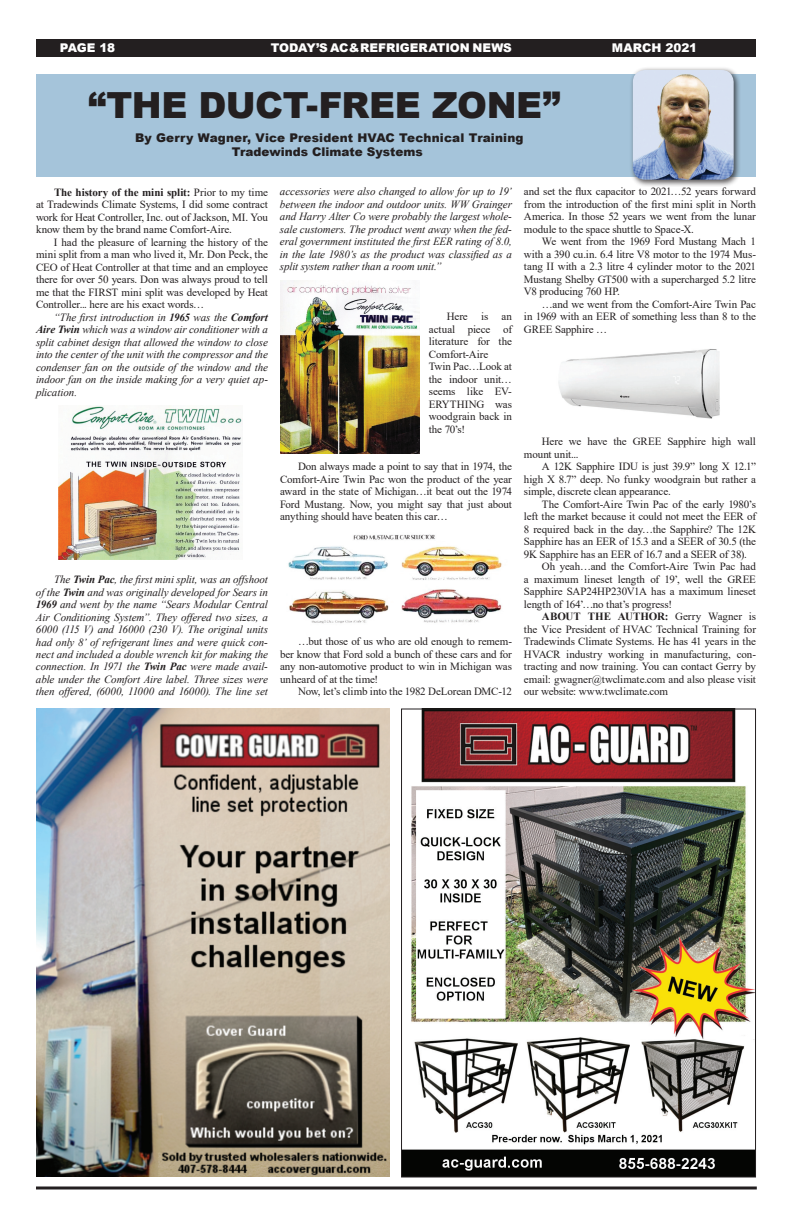
<style>
.page{position:relative;width:792px;height:1224px;background:#fff}
.page>*{position:absolute;margin:0;border:0;box-sizing:border-box;transform-origin:0 0}
.t1{font:900 36px "Arial";letter-spacing:-.015em;color:#231f20}
.t2{font:900 12px/14px "Arial";letter-spacing:.01em;color:#231f20;text-align:center}
.t3{font:900 12px "Arial";letter-spacing:-.005em;color:#fff}
.t4{font:11px/12.5px "Times New Roman";letter-spacing:-.01em;color:#231f20;text-align:justify}
.t5{font:italic 11px/12.5px "Times New Roman";letter-spacing:-.005em;color:#231f20;text-align:justify}
.t6{font:700 11px "Times New Roman";letter-spacing:.005em;color:#231f20}
.s1{font-weight:700}
.s2{font-weight:400}
</style>
<div class="page">
<div style="left:36px;top:39px;width:720px;height:18px;background:#231f20"></div>
<svg style="left:36px;top:1186px;width:721px;height:4px;background:#595657"></svg>
<div style="left:36px;top:74px;width:720px;height:102px;background:#a5c4da"></div>
<div style="left:629px;top:67px;width:112px;height:120px;background:#231f20;opacity:.75"></div>
<img style="left:633px;top:70px;width:101px;height:110px">
<img style="left:58px;top:406px;width:184px;height:154px">
<img style="left:280px;top:281px;width:140px;height:173px">
<img style="left:288px;top:534px;width:214px;height:90px">
<img style="left:558px;top:349px;width:162px;height:70px">
<img style="left:403px;top:711px;width:351px;height:464px">
<img style="left:36px;top:709px;width:354px;height:468px">
<p class="t3" style="left:60px;top:39px;width:57px">PAGE 18</p>
<p class="t3" style="left:271px;top:39px;width:243px">TODAY’S AC &amp; REFRIGERATION NEWS</p>
<p class="t3" style="left:612px;top:39px;width:87px">MARCH 2021</p>
<h1 class="t1" style="left:88px;top:79px;width:474px">“THE DUCT-FREE ZONE”</h1>
<p class="t2" style="left:135px;top:130px;width:390px">By Gerry Wagner, Vice President HVAC Technical Training<br>Tradewinds Climate Systems</p>
<p class="t4" style="left:36px;top:185px;width:234px;text-indent:18px"><span class="s1">The history of the mini split:</span> Prior to my time at Tradewinds Climate Systems, I did some contract work for Heat Controller, Inc. out of Jackson, MI. You know them by the brand name Comfort-Aire.</p>
<p class="t4" style="left:36px;top:235px;width:233px;text-indent:18px">I had the pleasure of learning the history of the mini split from a man who lived it, Mr. Don Peck, the CEO of Heat Controller at that time and an employee there for over 50 years. Don was always proud to tell me that the FIRST mini split was developed by Heat Controller... here are his exact words…</p>
<p class="t5" style="left:36px;top:310px;width:234px;text-indent:18px">“The first introduction in <span class="s1">1965</span> was the <span class="s1">Comfort Aire Twin</span> which was a window air conditioner with a split cabinet design that allowed the window to close into the center of the unit with the compressor and the condenser fan on the outside of the window and the indoor fan on the inside making for a very quiet ap&shy;plication.</p>
<p class="t4" style="left:524px;top:185px;width:233px">and set the flux capacitor to 2021…52 years forward from the introduction of the first mini split in North America. In those 52 years we went from the lunar module to the space shuttle to Space-X.</p>
<p class="t4" style="left:524px;top:235px;width:234px;text-indent:18px">We went from the 1969 Ford Mustang Mach 1 with a 390 cu.in. 6.4 litre V8 motor to the 1974 Mus&shy;tang II with a 2.3 litre 4 cylinder motor to the 2021<br>Mustang Shelby GT500 with a supercharged 5.2 litre V8 producing 760 HP.</p>
<p class="t4" style="left:524px;top:298px;width:234px;text-indent:18px">…and we went from the Comfort-Aire Twin Pac in 1969 with an EER of something less than 8 to the GREE Sapphire …</p>
<p class="t5" style="left:280px;top:185px;width:234px">accessories were also changed to allow for up to 19’ between the indoor and outdoor units. WW Grainger and Harry Alter Co were probably the largest whole&shy;sale customers. The product went away when the fed&shy;eral government instituted the first EER rating of 8.0, in the late 1980’s as the product was classified as a split system rather than a room unit.”</p>
<p class="t4" style="left:429px;top:310px;width:85px;text-align:left;text-indent:18px">Here is an actual piece of literature for the<br>Comfort-Aire<br>Twin Pac…Look at the indoor unit… seems like EV-<br>ERYTHING was woodgrain back in the 70’s!</p>
<p class="t4" style="left:280px;top:460px;width:234px;text-indent:18px">Don always made a point to say that in 1974, the Comfort-Aire Twin Pac won the product of the year award in the state of Michigan…it beat out the 1974<br>Ford Mustang. Now, you might say that just about anything should have beaten this car…</p>
<p class="t4" style="left:524px;top:435px;width:234px;text-indent:18px">Here we have the GREE Sapphire high wall mount unit...</p>
<p class="t4" style="left:524px;top:460px;width:233px;text-indent:18px">A 12K Sapphire IDU is just 39.9” long X 12.1” high X 8.7” deep. No funky woodgrain but rather a simple, discrete clean appearance.</p>
<p class="t4" style="left:542px;top:498px;width:215px">The Comfort-Aire Twin Pac of the early 1980’s</p>
<p class="t4" style="left:524px;top:510px;width:234px">left the market because it could not meet the EER of</p>
<p class="t4" style="left:524px;top:523px;width:233px">8 required back in the day…the Sapphire? The 12K</p>
<p class="t4" style="left:524px;top:535px;width:233px">Sapphire has an EER of 15.3 and a SEER of 30.5 (the</p>
<p class="t4" style="left:524px;top:548px;width:225px">9K Sapphire has an EER of 16.7 and a SEER of 38).</p>
<p class="t4" style="left:542px;top:560px;width:215px">Oh yeah…and the Comfort-Aire Twin Pac had</p>
<p class="t4" style="left:524px;top:573px;width:233px">a maximum lineset length of 19’, well the GREE</p>
<p class="t4" style="left:524px;top:585px;width:233px">Sapphire SAP24HP230V1A has a maximum lineset</p>
<p class="t4" style="left:524px;top:598px;width:150px">length of 164’…no that’s progress!</p>
<p class="t6" style="left:542px;top:609px;width:216px">ABOUT THE AUTHOR: <span class="s2">Gerry Wagner is</span></p>
<p class="t4" style="left:524px;top:622px;width:234px">the Vice President of HVAC Technical Training for</p>
<p class="t4" style="left:524px;top:635px;width:233px">Tradewinds Climate Systems. He has 41 years in the</p>
<p class="t4" style="left:524px;top:647px;width:234px">HVACR industry working in manufacturing, con-</p>
<p class="t4" style="left:524px;top:660px;width:233px">tracting and now training. You can contact Gerry by</p>
<p class="t4" style="left:524px;top:672px;width:234px">email: gwagner@twclimate.com and also please visit</p>
<p class="t4" style="left:524px;top:685px;width:146px">our website: www.twclimate.com</p>
<p class="t5" style="left:36px;top:573px;width:234px;text-indent:18px">The <span class="s1">Twin Pac</span>, the first mini split, was an offshoot of the <span class="s1">Twin</span> and was originally developed for Sears in <span class="s1">1969</span> and went by the name “Sears Modular Central Air Conditioning System”. They offered two sizes, a 6000 (115 V) and 16000 (230 V). The original units had only 8’ of refrigerant lines and were quick con&shy;nect and included a double wrench kit for making the connection. In 1971 the <span class="s1">Twin Pac</span> were made avail&shy;able under the Comfort Aire label. Three sizes were then offered, (6000, 11000 and 16000). The line set</p>
<p class="t4" style="left:280px;top:635px;width:234px;text-indent:18px">…but those of us who are old enough to remem&shy;ber know that Ford sold a bunch of these cars and for any non-automotive product to win in Michigan was unheard of at the time!</p>
<p class="t4" style="left:298px;top:685px;width:215px">Now, let’s climb into the 1982 DeLorean DMC-12</p>
</div>
